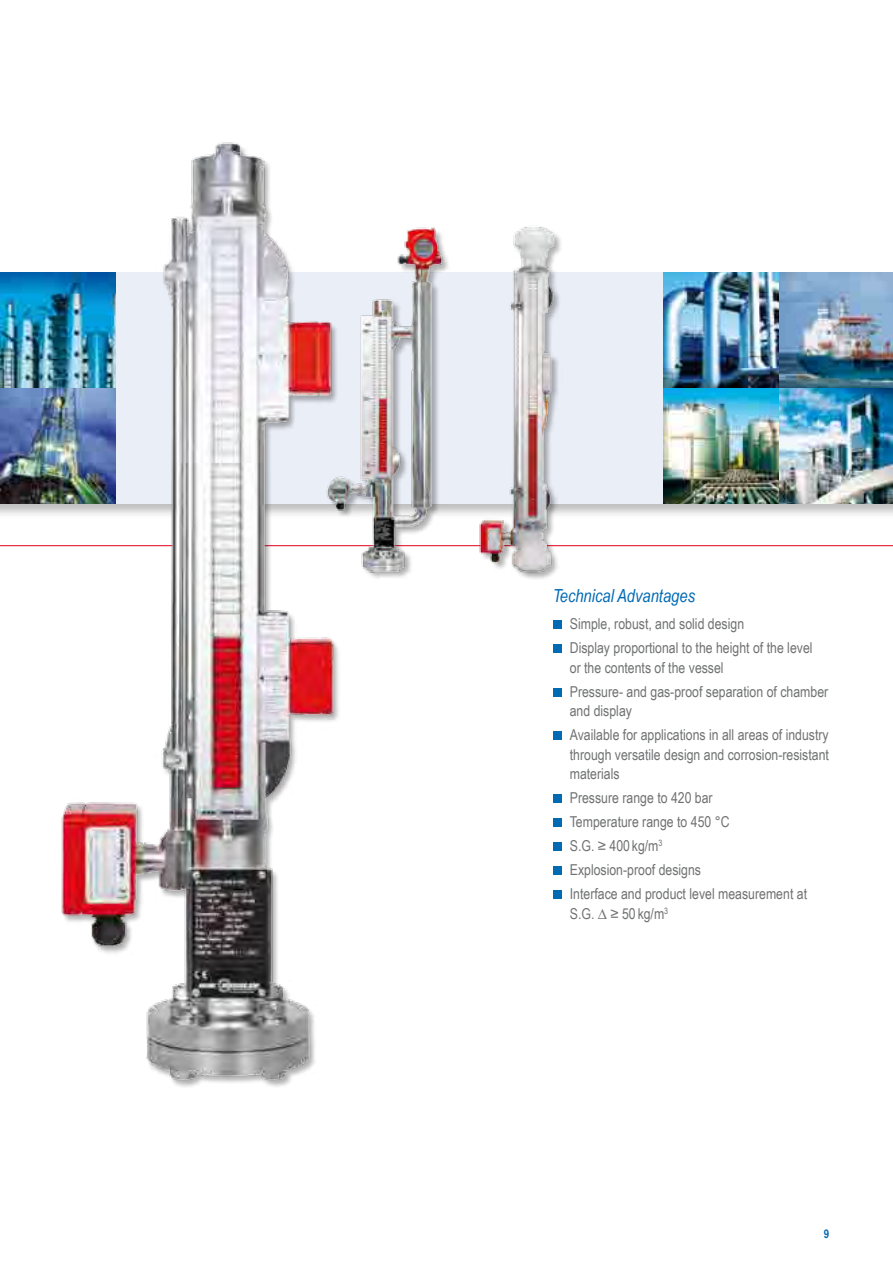
<style>
.page{position:relative;width:893px;height:1263px;background:#fff}
.page>*{position:absolute;margin:0;border:0;box-sizing:border-box;transform-origin:0 0}
.t1{font:italic 18px "Arial Narrow";color:#006ab3}
.t2{font:15px/24px "Arial Narrow";color:#707172}
.t3{font:700 12px "Arial Narrow";color:#006ab3}
</style>
<div class="page">
<hr style="left:0;top:545px;width:893px;height:1px;background:#e20020">
<div style="left:553px;top:620px;width:8px;height:9px;background:#006ab3"></div>
<div style="left:553px;top:644px;width:8px;height:9px;background:#006ab3"></div>
<div style="left:553px;top:688px;width:8px;height:9px;background:#006ab3"></div>
<div style="left:553px;top:731px;width:8px;height:9px;background:#006ab3"></div>
<div style="left:553px;top:794px;width:8px;height:9px;background:#006ab3"></div>
<div style="left:553px;top:818px;width:8px;height:9px;background:#006ab3"></div>
<div style="left:553px;top:842px;width:8px;height:9px;background:#006ab3"></div>
<div style="left:553px;top:866px;width:8px;height:9px;background:#006ab3"></div>
<div style="left:553px;top:890px;width:8px;height:9px;background:#006ab3"></div>
<div style="left:0;top:270px;width:893px;height:248px;background:#000;opacity:.25"></div>
<div style="left:0;top:272px;width:893px;height:232px;background:#eaeef7"></div>
<img style="left:39px;top:142px;width:300px;height:945px">
<img style="left:318px;top:222px;width:138px;height:355px">
<img style="left:471px;top:227px;width:92px;height:352px">
<img style="left:0;top:272px;width:116px;height:232px">
<img style="left:663px;top:388px;width:230px;height:116px">
<img style="left:663px;top:272px;width:230px;height:116px">
<p class="t1" style="left:553px;top:583px;width:144px">Technical Advantages</p>
<p class="t2" style="left:570px;top:611px;width:244px">Simple, robust, and solid design<br>Display proportional to the height of the level</p>
<p class="t2" style="left:570px;top:655px;width:260px">or the contents of the vessel<br>Pressure- and gas-proof separation of chamber</p>
<p class="t2" style="left:570px;top:698px;width:260px">and display<br>Available for applications in all areas of industry</p>
<p class="t2" style="left:570px;top:744px;width:261px;line-height:19.5px">through versatile design and corrosion-resistant materials</p>
<p class="t2" style="left:570px;top:785px;width:239px">Pressure range to 420 bar<br>Temperature range to 450 °C<br>S.G. ≥ 400 kg/m<sup>3<br></sup>Explosion-proof designs<br>Interface and product level measurement at</p>
<p class="t2" style="left:570px;top:901px;width:100px">S.G. ∆ ≥ 50 kg/m<sup>3</sup></p>
<p class="t3" style="left:824px;top:1226px;width:7px">9</p>
</div>
